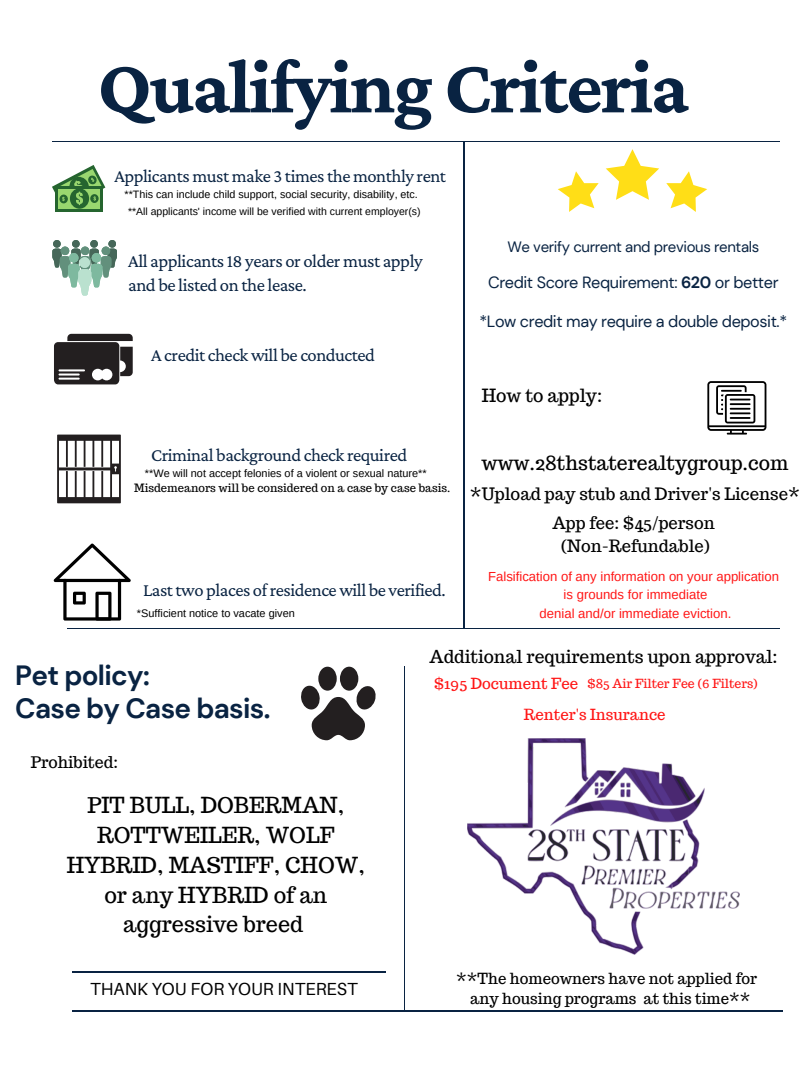
<style>
.page{position:relative;width:810px;height:1080px;background:#fff}
.page>*{position:absolute;margin:0;border:0;box-sizing:border-box;transform-origin:0 0}
.t1{font:700 78.25px "Crimson Pro";letter-spacing:-.025em;color:#092342}
.t2{font:700 27.81px/33.4px "DM Sans";letter-spacing:-.025em;color:#092342}
.t3{font:21.62px/29.8px "Trocchi";color:#000;text-align:center}
.t4{font:19.44px "Trocchi";color:#000}
.t5{font:18.75px/24px "Crimson Pro";letter-spacing:-.025em;color:#092342}
.t6{font:18.62px "Crimson Pro";letter-spacing:-.025em;color:#092342}
.t7{font:17.81px "Trocchi";color:#000}
.t8{font:17.5px "Trocchi";color:#000}
.t9{font:17.5px "Aileron";color:#000}
.t10{font:16.75px "Trocchi";color:#000}
.t11{font:16.62px/22.8px "Trocchi";color:#000;text-align:center}
.t12{font:16.25px "DM Sans";letter-spacing:-.025em;color:#092342}
.t13{font:15.94px "Trocchi";color:#000}
.t14{font:15px/20.5px "Trocchi";color:#000;text-align:center}
.t15{font:15px "DM Sans";letter-spacing:-.025em;color:#092342}
.t16{font:15px/30.2px "Trocchi";color:#ff1616}
.t17{font:13.12px/18.1px "Arimo";color:#ff1616;text-align:center}
.t18{font:12.31px "Trocchi";color:#ff1616}
.t19{font:11.25px "Trocchi";color:#000}
.t20{font:10.94px "Arimo";color:#000}
.t21{font:10.88px "Arimo";color:#000}
.t22{font:10.75px "Arimo";color:#000}
.t23{font:10.5px "Arimo";color:#000}
.s1{font-weight:700}
</style>
<div class="page">
<hr style="left:464px;top:142px;width:1px;height:486px;background:#092342">
<hr style="left:405px;top:666px;width:1px;height:346px;background:#092342">
<hr style="left:67px;top:628px;width:712px;height:1px;background:#092342">
<hr style="left:52px;top:141px;width:727px;height:1px;background:#092342">
<hr style="left:73px;top:1011px;width:710px;height:1px;background:#092342">
<hr style="left:73px;top:971px;width:313px;height:2px;background:#092342">
<div style="left:55px;top:186px;width:47px;height:25px;background:#25652f"></div>
<svg style="left:52px;top:165px;width:53px;height:44px"></svg>
<svg style="left:52px;top:240px;width:65px;height:55px"></svg>
<div style="left:79px;top:257px;width:11px;height:11px;background:#bae1cf;border-radius:50%"></div>
<svg style="left:54px;top:334px;width:79px;height:50px"></svg>
<svg style="left:57px;top:435px;width:64px;height:68px"></svg>
<svg style="left:54px;top:543px;width:77px;height:78px"></svg>
<div style="left:318px;top:667px;width:19px;height:24px;background:#231f20;border-radius:50%"></div>
<div style="left:340px;top:667px;width:18px;height:24px;background:#231f20;border-radius:50%"></div>
<svg style="left:301px;top:685px;width:75px;height:55px"></svg>
<svg style="left:707px;top:381px;width:59px;height:54px"></svg>
<svg style="left:606px;top:149px;width:53px;height:51px"></svg>
<svg style="left:666px;top:171px;width:41px;height:41px"></svg>
<svg style="left:558px;top:171px;width:41px;height:41px"></svg>
<img style="left:468px;top:738px;width:272px;height:216px">
<h1 class="t1" style="left:98px;top:42px;width:593px">Qualifying Criteria</h1>
<p class="t6" style="left:114px;top:165px;width:333px">Applicants must make 3 times the monthly rent</p>
<p class="t22" style="left:125px;top:188px;width:295px">**This can include child support, social security, disability, etc.</p>
<p class="t23" style="left:128px;top:206px;width:294px">**All applicants' income will be verified with current employer(s)</p>
<p class="t5" style="left:128px;top:248px;width:296px">All applicants 18 years or older must apply and be listed on the lease.</p>
<p class="t6" style="left:151px;top:345px;width:225px">A credit check will be conducted</p>
<p class="t6" style="left:151px;top:444px;width:258px">Criminal background check required</p>
<p class="t21" style="left:145px;top:467px;width:283px">**We will not accept felonies of a violent or sexual nature**</p>
<p class="t19" style="left:134px;top:480px;width:318px">Misdemeanors will be considered on a case by case basis.</p>
<p class="t6" style="left:143px;top:579px;width:304px">Last two places of residence will be verified.</p>
<p class="t20" style="left:137px;top:607px;width:159px">*Sufficient notice to vacate given</p>
<p class="t15" style="left:507px;top:237px;width:253px">We verify current and previous rentals</p>
<p class="t12" style="left:488px;top:272px;width:292px">Credit Score Requirement: <span class="s1">620</span> or better</p>
<p class="t12" style="left:480px;top:310px;width:309px">*Low credit may require a double deposit.*</p>
<p class="t7" style="left:482px;top:383px;width:122px">How to apply:</p>
<p class="t4" style="left:482px;top:450px;width:308px">www.28thstaterealtygroup.com</p>
<p class="t10" style="left:470px;top:483px;width:332px">*Upload pay stub and Driver's License*</p>
<p class="t11" style="left:552px;top:512px;width:164px">App fee: $45/person (Non-Refundable)</p>
<p class="t17" style="left:488px;top:568px;width:292px">Falsification of any information on your application is grounds for immediate<br>denial and/or immediate eviction.</p>
<h2 class="t2" style="left:15px;top:659px;width:257px">Pet policy:<br>Case by Case basis.</h2>
<p class="t13" style="left:31px;top:752px;width:89px">Prohibited:</p>
<p class="t3" style="left:67px;top:790px;width:300px">PIT BULL, DOBERMAN,<br>ROTTWEILER, WOLF<br>HYBRID, MASTIFF, CHOW, or any HYBRID of an aggressive breed</p>
<p class="t8" style="left:430px;top:646px;width:350px">Additional requirements upon approval:</p>
<p class="t16" style="left:524px;top:669px;width:143px;text-indent:-90px">$195 Document Fee<br>Renter's Insurance</p>
<p class="t18" style="left:587px;top:675px;width:172px">$85 Air Filter Fee (6 Filters)</p>
<p class="t9" style="left:90px;top:978px;width:269px">THANK YOU FOR YOUR INTEREST</p>
<p class="t14" style="left:456px;top:968px;width:302px">**The homeowners have not applied for any housing programs at this time**</p>
</div>
